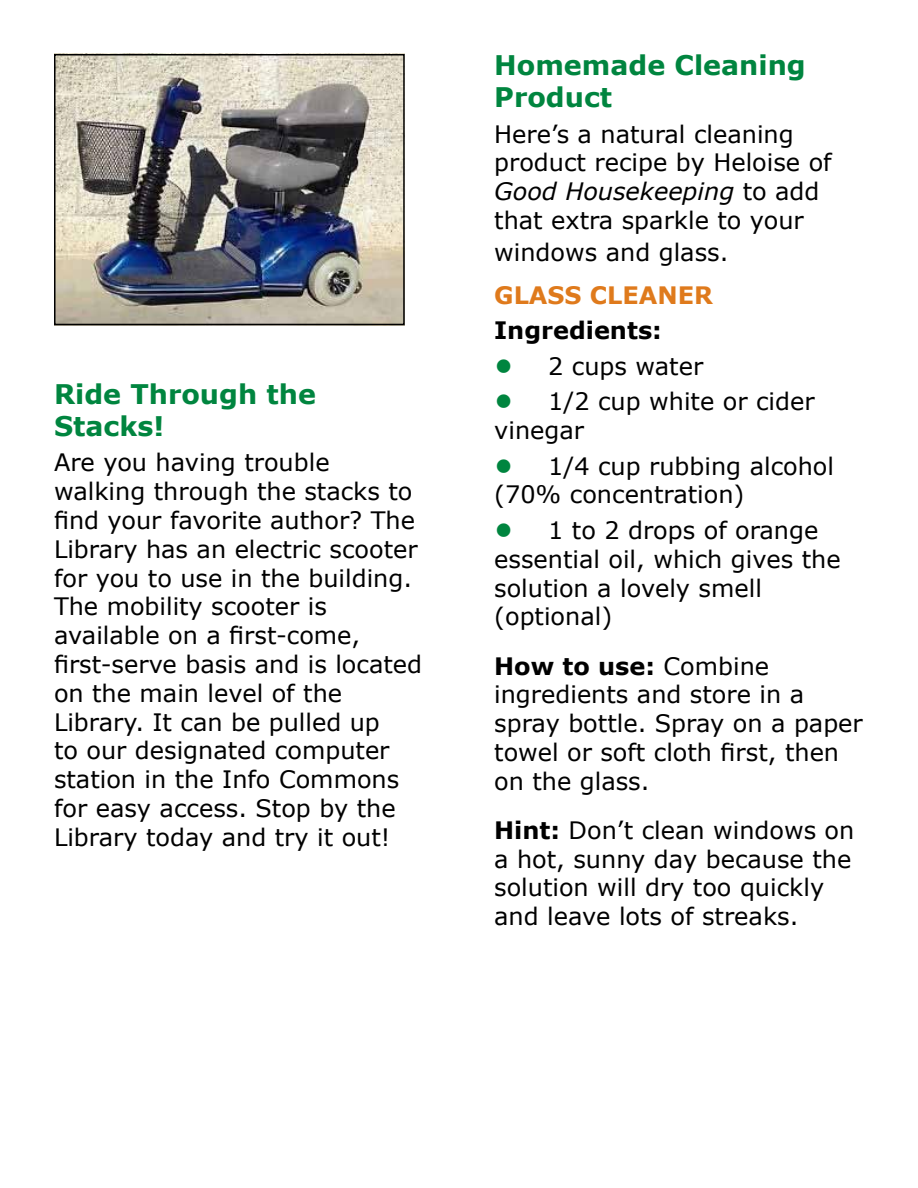
<style>
.page{position:relative;width:918px;height:1188px;background:#fff}
.page>*{position:absolute;margin:0;border:0;box-sizing:border-box;transform-origin:0 0}
.t1{font:700 27px/32.4px "Verdana";color:#00853f}
.t2{font:24px/28.8px "Verdana";color:#000}
.t3{font:700 24px "Verdana";color:#df7a1c}
.t4{font:700 24px "Verdana";color:#000}
.s1{font-style:italic}
.s2{font-weight:700;font-size:27px;color:#00853f}
.s3{font-weight:700}
</style>
<div class="page">
<img style="left:57px;top:57px;width:345px;height:265px">
<div style="left:54px;top:54px;width:351px;height:271px;border:2px solid #000"></div>
<p class="t1" style="left:54px;top:377px;width:264px">Ride Through the<br>Stacks!</p>
<p class="t2" style="left:54px;top:448px;width:370px">Are you having trouble walking through the stacks to find your favorite author? The<br>Library has an electric scooter for you to use in the building.<br>The mobility scooter is available on a first-come, first-serve basis and is located on the main level of the<br>Library. It can be pulled up<br>to our designated computer station in the Info Commons for easy access. Stop by the<br>Library today and try it out!</p>
<p class="t1" style="left:494px;top:48px;width:313px">Homemade Cleaning<br>Product</p>
<p class="t2" style="left:494px;top:119px;width:339px">Here’s a natural cleaning product recipe by Heloise of<br><span class="s1">Good Housekeeping</span> to add that extra sparkle to your</p>
<p class="t2" style="left:494px;top:238px;width:236px">windows and glass.</p>
<p class="t3" style="left:494px;top:278px;width:220px">GLASS CLEANER</p>
<p class="t4" style="left:494px;top:313px;width:169px">Ingredients:</p>
<p class="t2" style="left:494px;top:351px;width:211px"><span class="s2">•</span> 2 cups water</p>
<p class="t2" style="left:494px;top:387px;width:322px"><span class="s2">•</span> 1/2 cup white or cider vinegar</p>
<p class="t2" style="left:494px;top:451px;width:341px"><span class="s2">•</span> 1/4 cup rubbing alcohol (70% concentration)</p>
<p class="t2" style="left:494px;top:516px;width:348px"><span class="s2">•</span> 1 to 2 drops of orange essential oil, which gives the solution a lovely smell (optional)</p>
<p class="t2" style="left:494px;top:651px;width:370px"><span class="s3">How to use:</span> Combine ingredients and store in a spray bottle. Spray on a paper towel or soft cloth first, then on the glass.</p>
<p class="t2" style="left:494px;top:815px;width:362px"><span class="s3">Hint:</span> Don’t clean windows on a hot, sunny day because the solution will dry too quickly and leave lots of streaks.</p>
</div>
